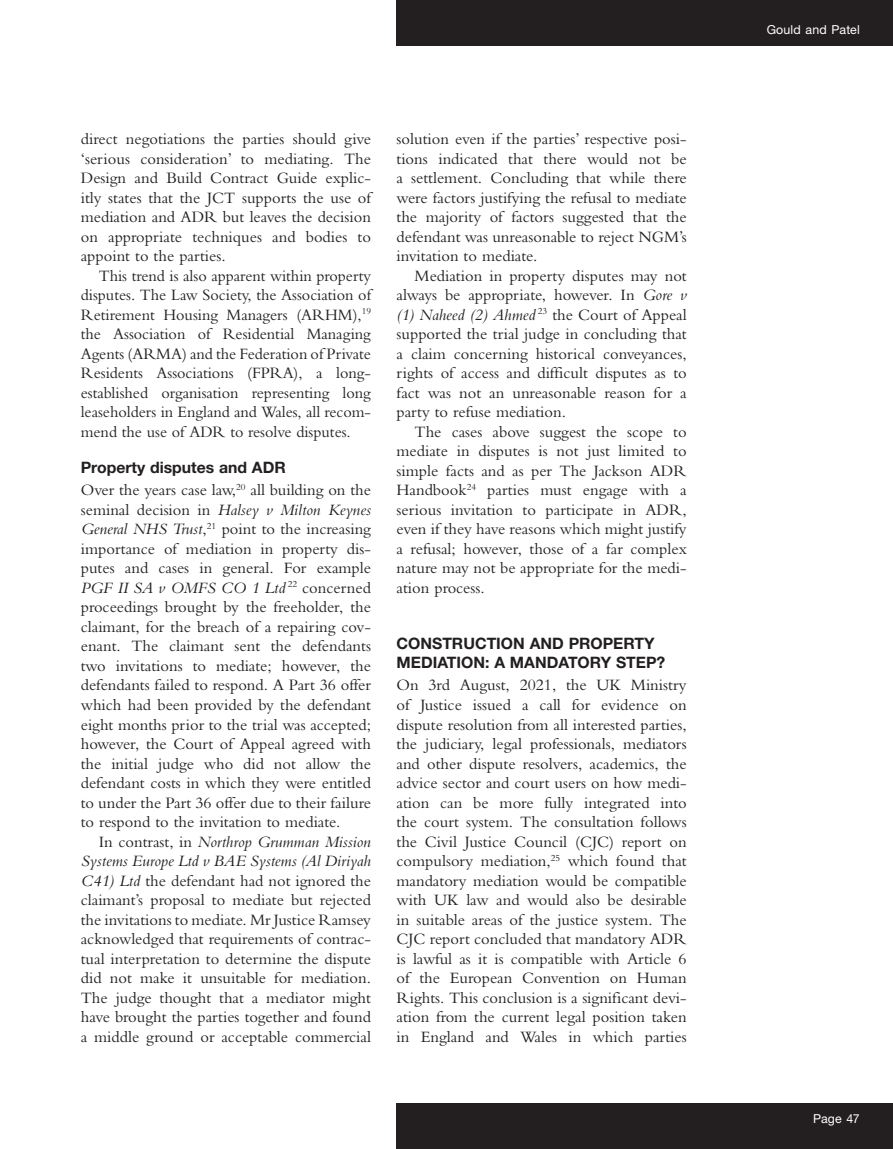
<style>
.page{position:relative;width:893px;height:1149px;background:#fff}
.page>*{position:absolute;margin:0;border:0;box-sizing:border-box;transform-origin:0 0}
.text_indent{font:16.5px/19.5px "Bembo MT Pro";color:#231f20;text-align:justify}
.text{font:16.5px/19.5px "Bembo MT Pro";color:#231f20;text-align:justify}
.a_head{font:700 15.75px/19.5px "Helvetica Neue LT Pro";color:#231f20}
.b_head{font:700 15.75px "Helvetica Neue LT Pro";color:#231f20}
.t1{font:12.3px "Helvetica Neue LT Pro";letter-spacing:.01em;color:#fff}
.s1{font-style:italic}
</style>
<div class="page">
<div style="left:397px;top:0;width:496px;height:46px;background:#231f20"></div>
<div style="left:397px;top:1103px;width:496px;height:45px;background:#231f20"></div>
<p class="text_indent" style="left:81px;top:129px;width:292px">direct negotiations the parties should give ‘serious consideration’ to mediating. The Design and Build Contract Guide explic&shy;itly states that the JCT supports the use of mediation and ADR but leaves the decision on appropriate techniques and bodies to appoint to the parties.</p>
<p class="text_indent" style="left:81px;top:265px;width:292px;text-indent:18px">This trend is also apparent within property disputes. The Law Society, the Association of Retirement Housing Managers (ARHM),<sup>19 </sup>the Association of Residential Managing Agents (ARMA) and the Federation of Private Residents Associations (FPRA), a long&shy;established organisation representing long leaseholders in England and Wales, all recom&shy;mend the use of ADR to resolve disputes.</p>
<p class="b_head" style="left:81px;top:457px;width:206px">Property disputes and ADR</p>
<p class="text" style="left:81px;top:480px;width:292px">Over the years case law,<sup>20</sup> all building on the seminal decision in <span class="s1">Halsey v Milton Keynes General NHS Trust</span>,<sup>21</sup> point to the increasing importance of mediation in property dis&shy;putes and cases in general. For example <span class="s1">PGF II SA v OMFS CO 1 Ltd</span> <sup>22</sup> concerned proceedings brought by the freeholder, the claimant, for the breach of a repairing cov&shy;enant. The claimant sent the defendants two invitations to mediate; however, the defendants failed to respond. A Part 36 offer which had been provided by the defendant eight months prior to the trial was accepted; however, the Court of Appeal agreed with the initial judge who did not allow the defendant costs in which they were entitled to under the Part 36 offer due to their failure to respond to the invitation to mediate.</p>
<p class="text_indent" style="left:81px;top:831px;width:292px;text-indent:18px">In contrast, in <span class="s1">Northrop Grumman Mission Systems Europe Ltd v BAE Systems (Al Diriyah C41) Ltd</span> the defendant had not ignored the claimant’s proposal to mediate but rejected the invitations to mediate. Mr Justice Ramsey acknowledged that requirements of contrac&shy;tual interpretation to determine the dispute did not make it unsuitable for mediation.<br>The judge thought that a mediator might have brought the parties together and found a middle ground or acceptable commercial</p>
<p class="text_indent" style="left:396px;top:129px;width:292px">solution even if the parties’ respective posi&shy;tions indicated that there would not be a settlement. Concluding that while there were factors justifying the refusal to mediate the majority of factors suggested that the defendant was unreasonable to reject NGM’s invitation to mediate.</p>
<p class="text_indent" style="left:396px;top:265px;width:292px;text-indent:18px">Mediation in property disputes may not always be appropriate, however. In <span class="s1">Gore v (1) Naheed (2) Ahmed</span> <sup>23</sup> the Court of Appeal supported the trial judge in concluding that a claim concerning historical conveyances, rights of access and difficult disputes as to fact was not an unreasonable reason for a party to refuse mediation.</p>
<p class="text_indent" style="left:396px;top:421px;width:292px;text-indent:18px">The cases above suggest the scope to mediate in disputes is not just limited to simple facts and as per The Jackson ADR Handbook<sup>24</sup> parties must engage with a serious invitation to participate in ADR, even if they have reasons which might justify a refusal; however, those of a far complex nature may not be appropriate for the medi&shy;ation process.</p>
<p class="a_head" style="left:396px;top:632px;width:270px">CONSTRUCTION AND PROPERTY<br>MEDIATION: A MANDATORY STEP?</p>
<p class="text" style="left:396px;top:675px;width:292px">On 3rd August, 2021, the UK Ministry of Justice issued a call for evidence on dispute resolution from all interested parties, the judiciary, legal professionals, mediators and other dispute resolvers, academics, the advice sector and court users on how medi&shy;ation can be more fully integrated into the court system. The consultation follows the Civil Justice Council (CJC) report on compulsory mediation,<sup>25</sup> which found that mandatory mediation would be compatible with UK law and would also be desirable in suitable areas of the justice system. The CJC report concluded that mandatory ADR is lawful as it is compatible with Article 6 of the European Convention on Human Rights. This conclusion is a significant devi&shy;ation from the current legal position taken in England and Wales in which parties</p>
<p class="t1" style="left:767px;top:22px;width:95px">Gould and Patel</p>
<p class="t1" style="left:813px;top:1110px;width:48px">Page 47</p>
</div>
